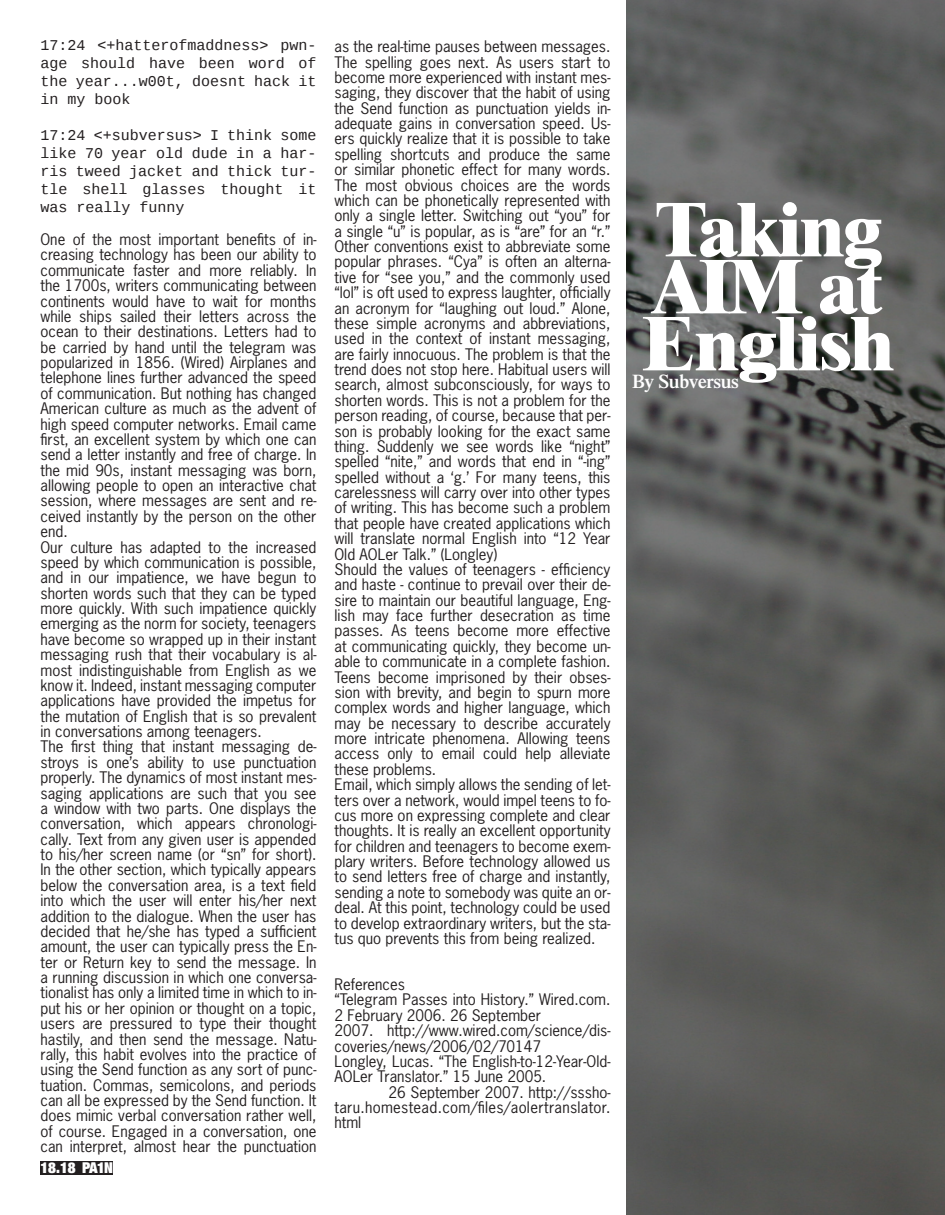
<style>
.page{position:relative;width:945px;height:1215px;background:#fff}
.page>*{position:absolute;margin:0;border:0;box-sizing:border-box;transform-origin:0 0}
.t1{font:800 75px/57px "Times LT Std";letter-spacing:-.02em;color:#fff}
.t2{font:600 19.5px "Times LT Std";letter-spacing:-.02em;color:#fff}
.t3{font:15px/15.3px "News Gothic Std";color:#231f20}
.t4{font:15px/18px "Liberation Mono";color:#231f20;text-align:justify}
.t5{font:15px "News Gothic Std";letter-spacing:.02em;color:#231f20}
.t6{font:900 condensed 15px "Helvetica Neue LT Std";letter-spacing:-.05em;color:#fff}
</style>
<div class="page">
<img style="left:627px;top:0;width:318px;height:1215px">
<div style="left:40px;top:1161px;width:73px;height:13px;background:#231f20"></div>
<p class="t4" style="left:40px;top:37px;width:278px">17:24 &lt;+hatterofmaddness&gt; pwn&shy;age should have been word of the year...w00t, doesnt hack it in my book</p>
<p class="t4" style="left:40px;top:127px;width:278px">17:24 &lt;+subversus&gt; I think some like 70 year old dude in a har&shy;ris tweed jacket and thick tur&shy;tle shell glasses thought it was really funny</p>
<p class="t3" style="left:40px;top:232px;width:278px">One of the most important benefits of in&shy;creasing technology has been our ability to communicate faster and more reliably. In the 1700s, writers communicating between continents would have to wait for months while ships sailed their letters across the ocean to their destinations. Letters had to be carried by hand until the telegram was popularized in 1856. (Wired) Airplanes and telephone lines further advanced the speed of communication. But nothing has changed American culture as much as the advent of high speed computer networks. Email came first, an excellent system by which one can send a letter instantly and free of charge. In the mid 90s, instant messaging was born, allowing people to open an interactive chat session, where messages are sent and re&shy;ceived instantly by the person on the other end.<br>Our culture has adapted to the increased speed by which communication is possible, and in our impatience, we have begun to shorten words such that they can be typed more quickly. With such impatience quickly emerging as the norm for society, teenagers have become so wrapped up in their instant messaging rush that their vocabulary is al&shy;most indistinguishable from English as we know it. Indeed, instant messaging computer applications have provided the impetus for the mutation of English that is so prevalent in conversations among teenagers.<br>The first thing that instant messaging de&shy;stroys is one’s ability to use punctuation properly. The dynamics of most instant mes&shy;saging applications are such that you see a window with two parts. One displays the conversation, which appears chronologi&shy;cally. Text from any given user is appended to his/her screen name (or “sn” for short).<br>In the other section, which typically appears below the conversation area, is a text field into which the user will enter his/her next addition to the dialogue. When the user has decided that he/she has typed a sufficient amount, the user can typically press the En&shy;ter or Return key to send the message. In a running discussion in which one conversa&shy;tionalist has only a limited time in which to in&shy;put his or her opinion or thought on a topic, users are pressured to type their thought hastily, and then send the message. Natu&shy;rally, this habit evolves into the practice of using the Send function as any sort of punc&shy;tuation. Commas, semicolons, and periods can all be expressed by the Send function. It does mimic verbal conversation rather well, of course. Engaged in a conversation, one can interpret, almost hear the punctuation</p>
<p class="t6" style="left:40px;top:1158px;width:74px">18.18 PA1N</p>
<p class="t3" style="left:334px;top:39px;width:278px">as the real-time pauses between messages.<br>The spelling goes next. As users start to become more experienced with instant mes&shy;saging, they discover that the habit of using the Send function as punctuation yields in&shy;adequate gains in conversation speed. Us&shy;ers quickly realize that it is possible to take spelling shortcuts and produce the same or similar phonetic effect for many words.<br>The most obvious choices are the words which can be phonetically represented with only a single letter. Switching out “you” for a single “u” is popular, as is “are” for an “r.” Other conventions exist to abbreviate some popular phrases. “Cya” is often an alterna&shy;tive for “see you,” and the commonly used “lol” is oft used to express laughter, officially an acronym for “laughing out loud.” Alone, these simple acronyms and abbreviations, used in the context of instant messaging, are fairly innocuous. The problem is that the trend does not stop here. Habitual users will search, almost subconsciously, for ways to shorten words. This is not a problem for the person reading, of course, because that per&shy;son is probably looking for the exact same thing. Suddenly we see words like “night” spelled “nite,” and words that end in “-ing” spelled without a ‘g.’ For many teens, this carelessness will carry over into other types of writing. This has become such a problem that people have created applications which will translate normal English into “12 Year Old AOLer Talk.” (Longley)<br>Should the values of teenagers - efficiency and haste - continue to prevail over their de&shy;sire to maintain our beautiful language, Eng&shy;lish may face further desecration as time passes. As teens become more effective at communicating quickly, they become un&shy;able to communicate in a complete fashion.<br>Teens become imprisoned by their obses&shy;sion with brevity, and begin to spurn more complex words and higher language, which may be necessary to describe accurately more intricate phenomena. Allowing teens access only to email could help alleviate these problems.<br>Email, which simply allows the sending of let&shy;ters over a network, would impel teens to fo&shy;cus more on expressing complete and clear thoughts. It is really an excellent opportunity for children and teenagers to become exem&shy;plary writers. Before technology allowed us to send letters free of charge and instantly, sending a note to somebody was quite an or&shy;deal. At this point, technology could be used to develop extraordinary writers, but the sta&shy;tus quo prevents this from being realized.</p>
<p class="t3" style="left:334px;top:977px;width:72px">References</p>
<p class="t3" style="left:334px;top:992px;width:277px">“Telegram Passes into History.” Wired.com.</p>
<p class="t3" style="left:334px;top:1007px;width:208px">2 February 2006. 26 September</p>
<p class="t3" style="left:334px;top:1023px;width:278px">2007. http://www.wired.com/science/dis-</p>
<p class="t3" style="left:334px;top:1038px;width:208px">coveries/news/2006/02/70147</p>
<p class="t3" style="left:334px;top:1053px;width:277px">Longley, Lucas. “The English-to-12-Year-Old-</p>
<p class="t3" style="left:334px;top:1069px;width:213px">AOLer Translator.” 15 June 2005.</p>
<p class="t3" style="left:388px;top:1084px;width:224px">26 September 2007. http://sssho-</p>
<p class="t5" style="left:334px;top:1098px;width:278px">taru.homestead.com/files/aolertranslator.</p>
<p class="t3" style="left:334px;top:1115px;width:28px">html</p>
<p class="t1" style="left:654px;top:200px;width:230px">Taking<br>AIM at</p>
<p class="t1" style="left:642px;top:314px;width:254px">English</p>
<p class="t2" style="left:632px;top:370px;width:108px">By Subversus</p>
</div>
